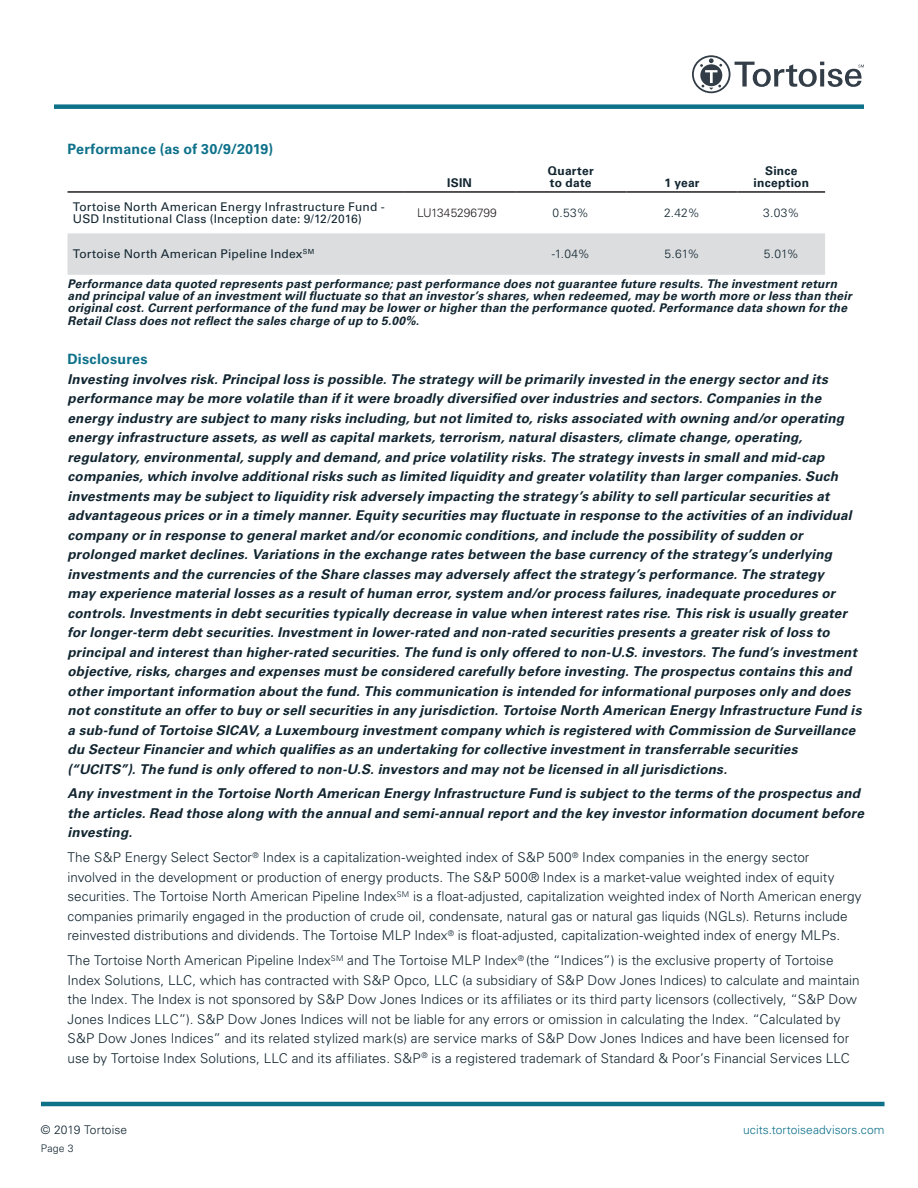
<style>
.page{position:relative;width:918px;height:1188px;background:#fff}
.page>*{position:absolute;margin:0;border:0;box-sizing:border-box;transform-origin:0 0}
.t1{font:700 14.25px "Univers LT Std";letter-spacing:.015em;color:#0e718a}
.t2{font:italic 700 13.5px/19.5px "Univers LT Std";color:#112530}
.t3{font:300 13.5px/19.5px "Univers LT Std";letter-spacing:.005em;color:#112530}
.t4{font:italic 700 12px/12px "Univers LT Std";letter-spacing:.02em;color:#112530}
.Date_Author{font:12px/12px "Univers LT Std";letter-spacing:.015em;color:#112530}
.Date_Author-2{font:300 12px "Univers LT Std";letter-spacing:.005em;color:#112530}
.Date_Author-3{font:700 12px/12px "Univers LT Std";letter-spacing:.02em;color:#112530}
.t5{font:300 12px "Univers LT Std";letter-spacing:.005em;color:#0e718a}
.Bodytext-column{font:300 12px "Univers LT Std";letter-spacing:-.005em;color:#231f20}
.t6{font:300 10.5px "Univers LT Std";color:#112530}
</style>
<div class="page">
<div style="left:54px;top:104px;width:810px;height:5px;background:#0e718a"></div>
<svg style="left:692px;top:55px;width:172px;height:38px"></svg>
<hr style="left:41px;top:1102px;width:844px;height:4px;background:#0e718a">
<div style="left:68px;top:233px;width:757px;height:42px;background:#dcdddf"></div>
<hr style="left:72px;top:191px;width:332px;height:2px;background:#231f20">
<hr style="left:404px;top:191px;width:111px;height:2px;background:#231f20">
<hr style="left:515px;top:191px;width:111px;height:2px;background:#231f20">
<hr style="left:626px;top:191px;width:112px;height:2px;background:#231f20">
<hr style="left:738px;top:191px;width:87px;height:2px;background:#231f20">
<p class="t1" style="left:68px;top:141px;width:207px">Performance (as of 30/9/2019)</p>
<p class="Date_Author-3" style="left:447px;top:176px;width:26px">ISIN</p>
<p class="Date_Author-3" style="left:548px;top:164px;width:47px">Quarter to date</p>
<p class="Date_Author-3" style="left:664px;top:176px;width:37px">1 year</p>
<p class="Date_Author-3" style="left:754px;top:164px;width:57px;text-align:center">Since inception</p>
<p class="Date_Author" style="left:73px;top:201px;width:313px">Tortoise North American Energy Infrastructure Fund -<br>USD Institutional Class (Inception date: 9/12/2016)</p>
<p class="Bodytext-column" style="left:417px;top:206px;width:81px">LU1345296799</p>
<p class="Date_Author-2" style="left:553px;top:206px;width:38px">0.53%</p>
<p class="Date_Author-2" style="left:664px;top:206px;width:37px">2.42%</p>
<p class="Date_Author-2" style="left:763px;top:206px;width:38px">3.03%</p>
<p class="Date_Author" style="left:73px;top:248px;width:243px">Tortoise North American Pipeline Index<sup>SM</sup></p>
<p class="Date_Author-2" style="left:552px;top:247px;width:40px">-1.04%</p>
<p class="Date_Author-2" style="left:665px;top:247px;width:36px">5.61%</p>
<p class="Date_Author-2" style="left:764px;top:247px;width:36px">5.01%</p>
<p class="t4" style="left:68px;top:278px;width:786px">Performance data quoted represents past performance; past performance does not guarantee future results. The investment return and principal value of an investment will fluctuate so that an investor’s shares, when redeemed, may be worth more or less than their original cost. Current performance of the fund may be lower or higher than the performance quoted. Performance data shown for the</p>
<p class="t4" style="left:68px;top:315px;width:353px">Retail Class does not reflect the sales charge of up to 5.00%.</p>
<p class="t1" style="left:68px;top:351px;width:82px">Disclosures</p>
<p class="t2" style="left:68px;top:369px;width:799px">Investing involves risk.Principalloss is possible.The strategy willbe primarily invested in the energy sectorand its performance may be more volatile than ifitwere broadly diversified overindustries and sectors.Companies in the energy industry are subjectto many risks including,butnotlimited to,risks associated with owning and/oroperating energy infrastructure assets,as wellas capitalmarkets,terrorism,naturaldisasters,climate change,operating, regulatory,environmental,supply and demand,and price volatility risks.The strategy invests in smalland mid-cap companies,which involve additionalrisks such as limited liquidity and greatervolatility than largercompanies.Such investments may be subjectto liquidity risk adversely impacting the strategy’s ability to sellparticularsecurities at advantageous prices orin a timely manner.Equity securities may fluctuate in response to the activities ofan individual company orin response to generalmarketand/oreconomic conditions,and include the possibility ofsudden or prolonged marketdeclines.Variations in the exchange rates between the base currency ofthe strategy’s underlying investments and the currencies ofthe Share classes may adversely affectthe strategy’s performance.The strategy<br>may experience materiallosses as a resultofhuman error,system and/orprocess failures,inadequate procedures or controls.Investments in debtsecurities typically decrease in value when interestrates rise.This risk is usually greater forlonger-term debtsecurities.Investmentin lower-rated and non-rated securities presents a greaterrisk ofloss to principaland interestthan higher-rated securities.The fund is only offered to non-U.S.investors.The fund’s investment objective,risks,charges and expenses mustbe considered carefully before investing.The prospectus contains this and otherimportantinformation aboutthe fund.This communication is intended forinformationalpurposes only and does notconstitute an offerto buy orsellsecurities in any jurisdiction.Tortoise North American Energy Infrastructure Fund is a sub-fund ofTortoise SICAV,a Luxembourg investmentcompany which is registered with Commission de Surveillance du SecteurFinancierand which qualifies as an undertaking forcollective investmentin transferrable securities (“UCITS”).The fund is only offered to non-U.S.investors and may notbe licensed in alljurisdictions.</p>
<p class="t2" style="left:68px;top:784px;width:801px">Any investmentin the Tortoise North American Energy Infrastructure Fund is subjectto the terms ofthe prospectus and the articles.Read those along with the annualand semi-annualreportand the key investorinformation documentbefore investing.</p>
<p class="t3" style="left:68px;top:848px;width:796px">The S&amp;P Energy Select Sector<sup>®</sup> Index is a capitalization-weighted index of S&amp;P 500<sup>®</sup> Index companies in the energy sector involved in the development or production of energy products. The S&amp;P 500® Index is a market-value weighted index of equity securities. The Tortoise North American Pipeline Index<sup>SM</sup> is a float-adjusted, capitalization weighted index of North American energy companies primarily engaged in the production of crude oil, condensate, natural gas or natural gas liquids (NGLs). Returns include reinvested distributions and dividends. The Tortoise MLP Index<sup>®</sup> is float-adjusted, capitalization-weighted index of energy MLPs.</p>
<p class="t3" style="left:68px;top:951px;width:794px">The Tortoise North American Pipeline Index<sup>SM</sup> and The Tortoise MLP Index<sup>®</sup> (the “Indices”) is the exclusive property of Tortoise Index Solutions, LLC, which has contracted with S&amp;P Opco, LLC (a subsidiary of S&amp;P Dow Jones Indices) to calculate and maintain the Index. The Index is not sponsored by S&amp;P Dow Jones Indices or its affiliates or its third party licensors (collectively, “S&amp;P Dow Jones Indices LLC”). S&amp;P Dow Jones Indices will not be liable for any errors or omission in calculating the Index. “Calculated by S&amp;P Dow Jones Indices” and its related stylized mark(s) are service marks of S&amp;P Dow Jones Indices and have been licensed for use by Tortoise Index Solutions, LLC and its affiliates. S&amp;P<sup>®</sup> is a registered trademark of Standard &amp; Poor’s Financial Services LLC</p>
<p class="Date_Author-2" style="left:41px;top:1123px;width:88px">© 2019 Tortoise</p>
<p class="t5" style="left:743px;top:1123px;width:143px">ucits.tortoiseadvisors.com</p>
<p class="t6" style="left:41px;top:1142px;width:34px">Page 3</p>
</div>
